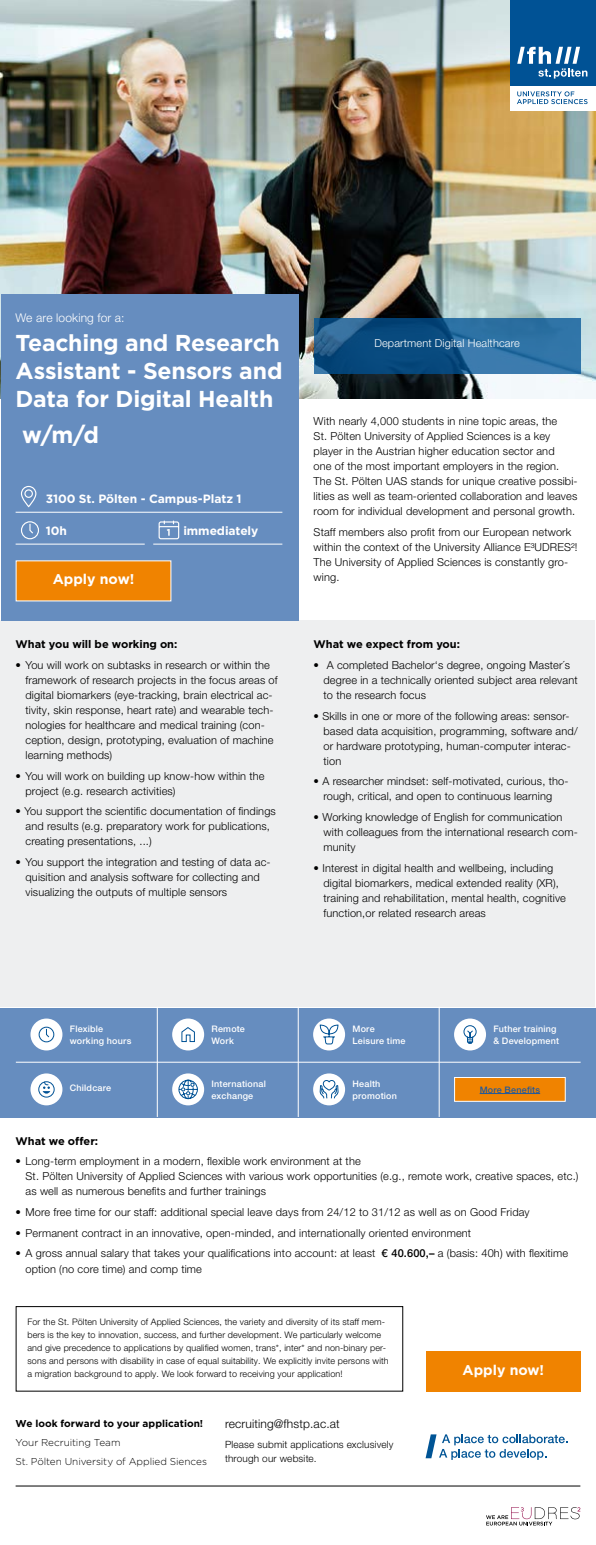
<style>
.page{position:relative;width:596px;height:1545px;background:#fff}
.page>*{position:absolute;margin:0;border:0;box-sizing:border-box;transform-origin:0 0}
.t1{font:700 23px/28px "Gotham";letter-spacing:-.01em;color:#fff;text-align:justify}
.t2{font:700 14.1px "Gotham";color:#fff}
.t3{font:700 12px "Gotham";letter-spacing:-.005em;color:#fff}
.t4{font:300 12px "Helvetica Neue LT Pro";letter-spacing:.01em;color:#000}
.t5{font:300 12px "Helvetica Neue LT Pro";letter-spacing:.01em;color:#fff}
.t6{font:300 11px/15px "Helvetica Neue LT Pro";letter-spacing:.01em;color:#000}
.t7{font:300 11px/15px "Helvetica Neue LT Std";letter-spacing:.01em;color:#000}
.t8{font:700 11px "Gotham";letter-spacing:-.005em;color:#000}
.t9{font:300 11px "Helvetica Neue LT Std";letter-spacing:.01em;color:#fff}
.t10{font:300 10px/19px "Gotham";letter-spacing:-.005em;color:#000}
.t11{font:300 10px/14px "Helvetica Neue LT Pro";letter-spacing:.02em;color:#000}
.t12{font:700 10px "Gotham";color:#000}
.t13{font:300 9px/13px "Helvetica Neue LT Pro";letter-spacing:.01em;color:#000}
.t14{font:500 9px/12px "Helvetica Neue LT Std";letter-spacing:.025em;color:#fff}
.t15{font:500 9px "Helvetica Neue LT Std";letter-spacing:.025em;color:#22599b}
.s1{font-family:"Helvetica Neue LT Std";font-weight:500}
</style>
<div class="page">
<img style="left:0;top:0;width:595px;height:398px">
<div style="left:0;top:1008px;width:595px;height:110px;background:#668dbf"></div>
<div style="left:0;top:620px;width:595px;height:387px;background:#eeeff0"></div>
<hr style="left:157px;top:1007px;width:1px;height:110px;background:#fff">
<hr style="left:438px;top:1007px;width:1px;height:110px;background:#fff">
<hr style="left:298px;top:1007px;width:1px;height:110px;background:#fff">
<div style="left:0;top:294px;width:298px;height:326px;background:#668dbf"></div>
<svg style="left:314px;top:318px;width:265px;height:56px;background:#1d5e91"></svg>
<div style="left:16px;top:560px;width:155px;height:41px;background:#f08300;border:1px solid #fff"></div>
<div style="left:454px;top:1077px;width:111px;height:25px;background:#f08300;border:1px solid #fff"></div>
<hr style="left:479px;top:1093px;width:61px;height:1px;background:#22599b">
<hr style="left:16px;top:1486px;width:564px;height:1px;background:#000">
<div style="left:21px;top:486px;width:15px;height:21px;border:1px solid #fff;border-radius:7px"></div>
<div style="left:24px;top:489px;width:9px;height:9px;border:1px solid #fff;border-radius:50%"></div>
<hr style="left:16px;top:512px;width:266px;height:1px;background:#fff">
<svg style="left:21px;top:521px;width:18px;height:19px"></svg>
<hr style="left:16px;top:544px;width:129px;height:1px;background:#fff">
<hr style="left:153px;top:544px;width:129px;height:1px;background:#fff">
<svg style="left:158px;top:521px;width:22px;height:19px"></svg>
<hr style="left:16px;top:1062px;width:564px;height:1px;background:#fff">
<div style="left:30px;top:1018px;width:32px;height:32px;background:#fff;border-radius:50%"></div>
<div style="left:39px;top:1027px;width:15px;height:15px;border:1px solid #005295;border-radius:50%"></div>
<svg style="left:45px;top:1028px;width:5px;height:10px"></svg>
<div style="left:172px;top:1018px;width:32px;height:32px;background:#fff;border-radius:50%"></div>
<svg style="left:181px;top:1027px;width:14px;height:15px"></svg>
<div style="left:454px;top:1018px;width:31px;height:32px;background:#fff;border-radius:50%"></div>
<svg style="left:463px;top:1025px;width:13px;height:19px"></svg>
<div style="left:30px;top:1073px;width:32px;height:32px;background:#fff;border-radius:50%"></div>
<div style="left:38px;top:1081px;width:17px;height:16px;border:1px solid #005295;border-radius:50%"></div>
<svg style="left:43px;top:1081px;width:7px;height:13px"></svg>
<div style="left:16px;top:1306px;width:387px;height:85px;border:1px solid #000"></div>
<div style="left:172px;top:1073px;width:32px;height:32px;background:#fff;border-radius:50%"></div>
<svg style="left:178px;top:1079px;width:20px;height:21px"></svg>
<div style="left:313px;top:1073px;width:32px;height:32px;background:#fff;border-radius:50%"></div>
<svg style="left:319px;top:1073px;width:19px;height:26px"></svg>
<div style="left:313px;top:1018px;width:32px;height:32px;background:#fff;border-radius:50%"></div>
<svg style="left:319px;top:1025px;width:20px;height:20px"></svg>
<div style="left:425px;top:1351px;width:155px;height:40px;background:#f08300"></div>
<svg style="left:486px;top:1507px;width:94px;height:18px"></svg>
<div style="left:510px;top:85px;width:85px;height:26px;background:#fff"></div>
<svg style="left:517px;top:91px;width:70px;height:13px"></svg>
<div style="left:510px;top:0;width:85px;height:85px;background:#005295"></div>
<svg style="left:517px;top:47px;width:70px;height:32px"></svg>
<svg style="left:425px;top:1434px;width:142px;height:26px"></svg>
<p class="t5" style="left:16px;top:310px;width:110px">We are looking for a:</p>
<h1 class="t1" style="left:16px;top:329px;width:268px">Teaching and Research Assistant - Sensors and Data for Digital Health</h1>
<h1 class="t1" style="left:22px;top:420px;width:78px">w/m/d</h1>
<p class="t3" style="left:46px;top:492px;width:197px">3100 St. Pölten - Campus-Platz 1</p>
<p class="t3" style="left:46px;top:524px;width:23px">10h</p>
<p class="t3" style="left:183px;top:524px;width:76px">immediately</p>
<p class="t2" style="left:53px;top:571px;width:83px">Apply now!</p>
<p class="t8" style="left:16px;top:638px;width:163px">What you will be working on:</p>
<p class="t6" style="left:26px;top:657px;width:253px;text-indent:-10px">• You will work on subtasks in research or within the framework of research projects in the focus areas of digital biomarkers (eye-tracking, brain electrical ac&shy;tivity, skin response, heart rate) and wearable tech&shy;nologies for healthcare and medical training (con&shy;ception, design, prototyping, evaluation of machine learning methods)</p>
<p class="t6" style="left:26px;top:768px;width:240px;text-indent:-10px">• You will work on building up know-how within the project (e.g. research activities)</p>
<p class="t6" style="left:26px;top:803px;width:252px;text-indent:-10px">• You support the scientific documentation of findings and results (e.g. preparatory work for publications, creating presentations, ...)</p>
<p class="t6" style="left:26px;top:854px;width:246px;text-indent:-10px">• You support the integration and testing of data ac&shy;quisition and analysis software for collecting and visualizing the outputs of multiple sensors</p>
<p class="t9" style="left:374px;top:336px;width:147px">Department Digital Healthcare</p>
<p class="t7" style="left:313px;top:413px;width:265px">With nearly 4,000 students in nine topic areas, the<br>St. Pölten University of Applied Sciences is a key player in the Austrian higher education sector and<br>one of the most important employers in the region.<br>The St. Pölten UAS stands for unique creative possibi&shy;lities as well as team-oriented collaboration and leaves room for individual development and personal growth.</p>
<p class="t7" style="left:313px;top:524px;width:265px">Staff members also profit from our European network within the context of the University Alliance E³UDRES²!<br>The University of Applied Sciences is constantly gro&shy;wing.</p>
<p class="t8" style="left:313px;top:638px;width:148px">What we expect from you:</p>
<p class="t6" style="left:323px;top:657px;width:255px;text-indent:-10px">• A completed Bachelor‘s degree, ongoing Master´s degree in a technically oriented subject area relevant to the research focus</p>
<p class="t6" style="left:323px;top:708px;width:255px;text-indent:-10px">• Skills in one or more of the following areas: sensor&shy;based data acquisition, programming, software and/ or hardware prototyping, human-computer interac&shy;tion</p>
<p class="t6" style="left:313px;top:774px;width:256px;text-align:center">• A researcher mindset: self-motivated, curious, tho&shy;rough, critical, and open to continuous learning</p>
<p class="t6" style="left:323px;top:809px;width:255px;text-indent:-10px">• Working knowledge of English for communication with colleagues from the international research com&shy;munity</p>
<p class="t6" style="left:323px;top:860px;width:244px;text-indent:-10px">• Interest in digital health and wellbeing, including digital biomarkers, medical extended reality (XR), training and rehabilitation, mental health, cognitive function,or related research areas</p>
<p class="t14" style="left:70px;top:1022px;width:63px">Flexible working hours</p>
<p class="t14" style="left:70px;top:1082px;width:43px">Childcare</p>
<p class="t14" style="left:211px;top:1022px;width:35px">Remote<br>Work</p>
<p class="t14" style="left:211px;top:1077px;width:56px">International exchange</p>
<p class="t14" style="left:352px;top:1022px;width:54px">More<br>Leisure time</p>
<p class="t14" style="left:352px;top:1077px;width:46px">Health promotion</p>
<p class="t14" style="left:493px;top:1022px;width:67px">Futher training &amp; Development</p>
<p class="t15" style="left:479px;top:1084px;width:62px">More Benefits</p>
<p class="t8" style="left:16px;top:1134px;width:84px">What we offer:</p>
<p class="t6" style="left:26px;top:1154px;width:554px;text-indent:-10px">• Long-term employment in a modern, flexible work environment at the<br>St. Pölten University of Applied Sciences with various work opportunities (e.g., remote work, creative spaces, etc.) as well as numerous benefits and further trainings</p>
<p class="t6" style="left:16px;top:1204px;width:515px">• More free time for our staff: additional special leave days from 24/12 to 31/12 as well as on Good Friday</p>
<p class="t6" style="left:16px;top:1225px;width:457px">• Permanent contract in an innovative, open-minded, and internationally oriented environment</p>
<p class="t6" style="left:26px;top:1246px;width:543px;text-indent:-10px">• A gross annual salary that takes your qualifications into account: at least <span class="s1">€ 40.600,–</span> a (basis: 40h) with flexitime option (no core time) and comp time</p>
<p class="t13" style="left:27px;top:1315px;width:362px">For the St. Pölten University of Applied Sciences, the variety and diversity of its staff mem&shy;bers is the key to innovation, success, and further development. We particularly welcome and give precedence to applications by qualified women, trans*, inter* and non-binary per&shy;sons and persons with disability in case of equal suitability. We explicitly invite persons with a migration background to apply. We look forward to receiving your application!</p>
<p class="t12" style="left:16px;top:1417px;width:189px">We look forward to your application!</p>
<p class="t10" style="left:16px;top:1432px;width:193px">Your Recruiting Team<br>St. Pölten University of Applied Siences</p>
<p class="t4" style="left:225px;top:1416px;width:116px">recruiting@fhstp.ac.at</p>
<p class="t11" style="left:225px;top:1437px;width:170px">Please submit applications exclusively through our website.</p>
<p class="t2" style="left:462px;top:1362px;width:83px">Apply now!</p>
</div>
